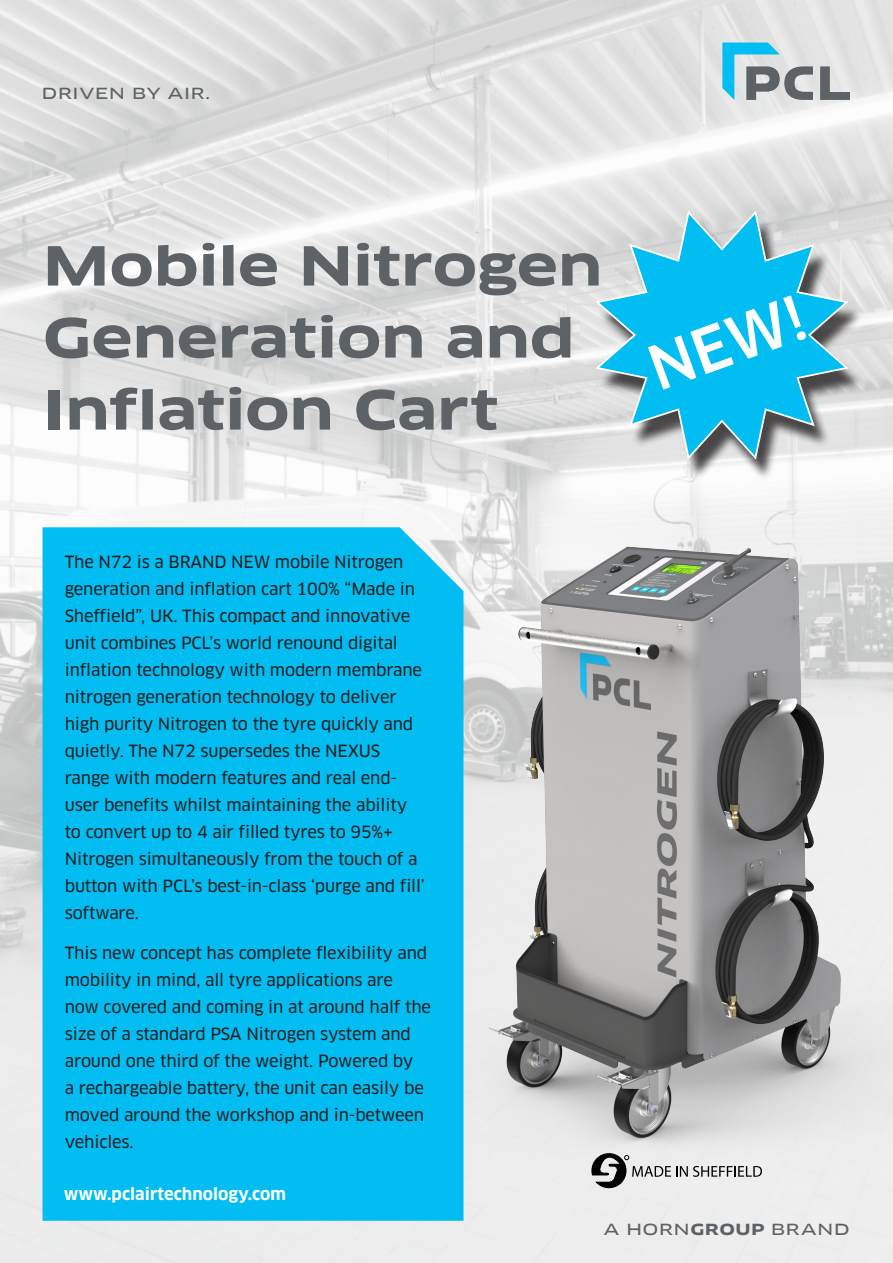
<style>
.page{position:relative;width:893px;height:1263px;background:#fff}
.page>*{position:absolute;margin:0;border:0;box-sizing:border-box;transform-origin:0 0}
.t1{font:500 60px "Clan OT";color:#fff}
.t2{font:700 52.5px/72px "Clan OT Extd";letter-spacing:-.02em;color:#5d6266}
.t3{font:16.5px/27px "Clan OT News";letter-spacing:-.01em;color:#231f20}
.t4{font:700 16.5px "Clan OT";color:#fff}
.t5{font:15px "Clan OT Extd News";letter-spacing:.02em;color:#5d6266}
.s1{font-family:"Clan OT Extd";font-weight:700}
</style>
<div class="page">
<img style="left:0;top:0;width:893px;height:1263px">
<img style="left:0;top:499px;width:893px;height:680px">
<div style="left:43px;top:527px;width:420px;height:694px;background:#01bdf2"></div>
<svg style="left:722px;top:43px;width:128px;height:57px"></svg>
<div style="left:598px;top:218px;width:266px;height:263px;background:#231f20;opacity:.8"></div>
<svg style="left:593px;top:209px;width:257px;height:252px"></svg>
<svg style="left:591px;top:1153px;width:171px;height:35px"></svg>
<p class="t5" style="left:42px;top:84px;width:170px">DRIVEN BY AIR.</p>
<p class="t2" style="left:43px;top:231px;width:562px">Mobile Nitrogen<br>Generation and<br>Inflation Cart</p>
<p class="t1" style="left:639px;top:338px;width:164px;rotate:-20deg">NEW!</p>
<p class="t3" style="left:65px;top:548px;width:361px">The N72 is a BRAND NEW mobile Nitrogen generation and inflation cart 100% “Made in Sheffield”, UK. This compact and innovative unit combines PCL’s world renound digital inflation technology with modern membrane nitrogen generation technology to deliver high purity Nitrogen to the tyre quickly and quietly. The N72 supersedes the NEXUS range with modern features and real end&shy;user benefits whilst maintaining the ability to convert up to 4 air filled tyres to 95%+ Nitrogen simultaneously from the touch of a button with PCL’s best-in-class ‘purge and fill’ software.</p>
<p class="t3" style="left:65px;top:939px;width:368px">This new concept has complete flexibility and mobility in mind, all tyre applications are now covered and coming in at around half the size of a standard PSA Nitrogen system and around one third of the weight. Powered by<br>a rechargeable battery, the unit can easily be moved around the workshop and in-between vehicles.</p>
<p class="t4" style="left:64px;top:1184px;width:224px">www.pclairtechnology.com</p>
<p class="t5" style="left:604px;top:1220px;width:247px">A HORN<span class="s1">GROUP</span> BRAND</p>
</div>
